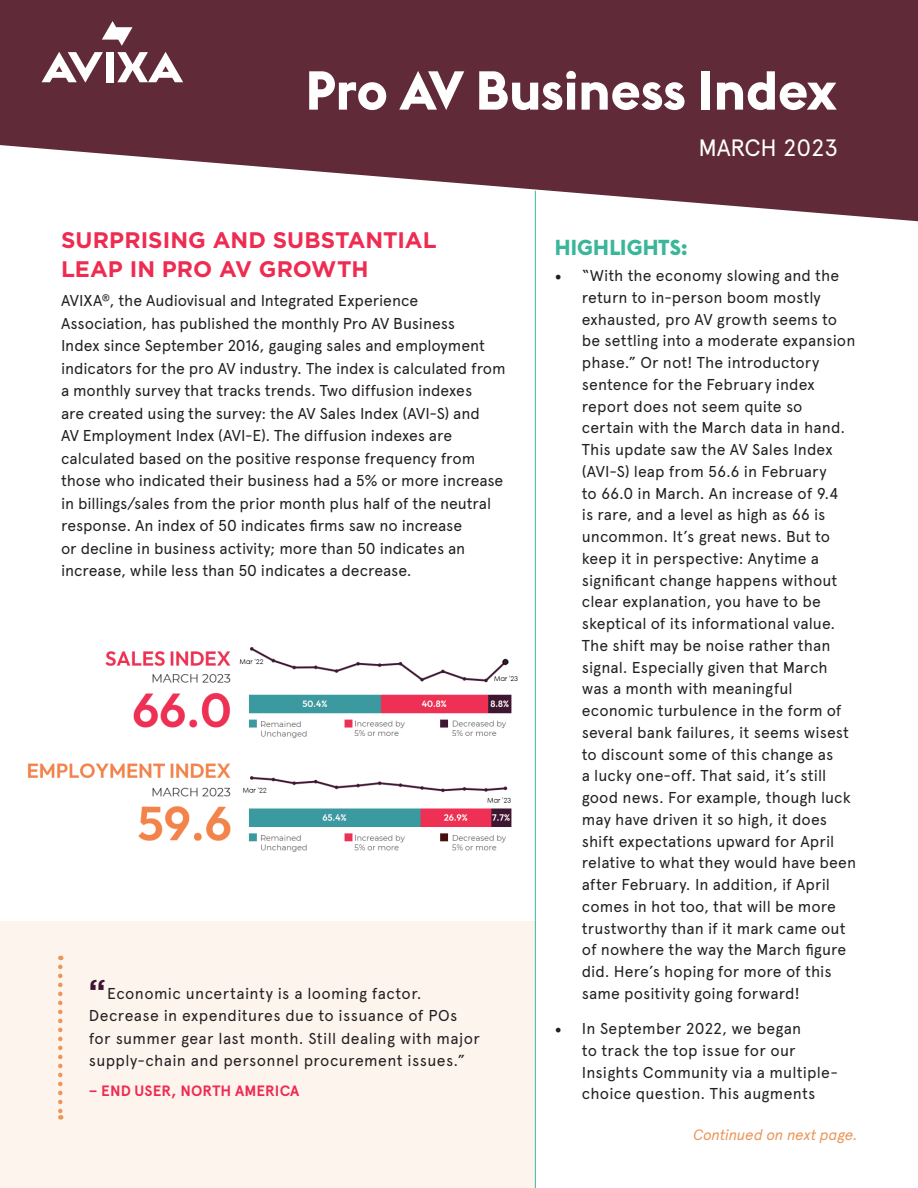
<style>
.page{position:relative;width:918px;height:1188px;background:#fff}
.page>*{position:absolute;margin:0;border:0;box-sizing:border-box;transform-origin:0 0}
.t1{font:700 54px "Euclid Flex";color:#fff}
.t2{font:23.7px "Apercu Pro";letter-spacing:-.01em;color:#fff}
.t3{font:700 22.5px/28.5px "Gotham";color:#ee2c52}
.t4{font:700 21.45px "Euclid Flex";letter-spacing:.005em;color:#3ab699}
.t5{font:15.75px/21.8px "Apercu Pro";color:#231f20}
.t6{font:15.75px/22.5px "Apercu Pro";letter-spacing:.025em;color:#231f20}
.t7{font:700 15px "Apercu Pro";letter-spacing:.005em;color:#ee2c52}
.t8{font:italic 15px "Apercu";letter-spacing:-.01em;color:#ec965a}
.s1{font-family:"Gotham";font-weight:700;font-size:31.5px;color:#3e1632}
.s2{font-family:"Minion Pro";font-size:18px}
</style>
<div class="page">
<svg style="left:0;top:0;width:918px;height:222px;fill:#602a38"></svg>
<svg style="left:42px;top:52px;width:61px;height:31px"></svg>
<div style="left:106px;top:52px;width:8px;height:30px;background:#fff"></div>
<svg style="left:117px;top:52px;width:66px;height:30px"></svg>
<svg style="left:102px;top:21px;width:31px;height:25px"></svg>
<img style="left:27px;top:647px;width:491px;height:205px">
<div style="left:0;top:921px;width:536px;height:267px;background:#fdf4ee"></div>
<hr style="left:535px;top:191px;width:1px;height:997px;background:#3ab699">
<svg style="left:58px;top:967px;width:5px;height:153px"></svg>
<h1 class="t1" style="left:306px;top:59px;width:533px">Pro AV Business Index</h1>
<h2 class="t2" style="left:698px;top:130px;width:141px">MARCH 2023</h2>
<h3 class="t3" style="left:61px;top:226px;width:377px">SURPRISING AND SUBSTANTIAL<br>LEAP IN PRO AV GROWTH</h3>
<p class="t5" style="left:61px;top:288px;width:446px;line-height:22.5px">AVIXA<sup>®</sup>, the Audiovisual and Integrated Experience Association, has published the monthly Pro AV Business<br>Index since September 2016, gauging sales and employment indicators for the pro AV industry. The index is calculated from a monthly survey that tracks trends. Two diffusion indexes<br>are created using the survey: the AV Sales Index (AVI-S) and<br>AV Employment Index (AVI-E). The diffusion indexes are calculated based on the positive response frequency from those who indicated their business had a 5% or more increase in billings/sales from the prior month plus half of the neutral response. An index of 50 indicates firms saw no increase<br>or decline in business activity; more than 50 indicates an increase, while less than 50 indicates a decrease.</p>
<p class="t6" style="left:89px;top:981px;width:393px"><span class="s1">“</span>Economic uncertainty is a looming factor.<br>Decrease in expenditures due to issuance of POs for summer gear last month. Still dealing with major supply-chain and personnel procurement issues.”</p>
<p class="t7" style="left:89px;top:1079px;width:212px">– END USER, NORTH AMERICA</p>
<h3 class="t4" style="left:555px;top:235px;width:135px">HIGHLIGHTS:</h3>
<p class="t5" style="left:582px;top:263px;width:276px;text-indent:-27px"><span class="s2">•</span> “With the economy slowing and the return to in-person boom mostly exhausted, pro AV growth seems to be settling into a moderate expansion phase.” Or not! The introductory sentence for the February index report does not seem quite so certain with the March data in hand.<br>This update saw the AV Sales Index (AVI-S) leap from 56.6 in February<br>to 66.0 in March. An increase of 9.4<br>is rare, and a level as high as 66 is uncommon. It’s great news. But to keep it in perspective: Anytime a significant change happens without clear explanation, you have to be skeptical of its informational value.<br>The shift may be noise rather than signal. Especially given that March was a month with meaningful economic turbulence in the form of several bank failures, it seems wisest to discount some of this change as<br>a lucky one-off. That said, it’s still good news. For example, though luck may have driven it so high, it does shift expectations upward for April relative to what they would have been after February. In addition, if April comes in hot too, that will be more trustworthy than if it mark came out of nowhere the way the March figure did. Here’s hoping for more of this same positivity going forward!</p>
<p class="t5" style="left:582px;top:1016px;width:258px;text-indent:-27px"><span class="s2">•</span> In September 2022, we began<br>to track the top issue for our<br>Insights Community via a multiple&shy;choice question. This augments</p>
<p class="t8" style="left:693px;top:1125px;width:166px">Continued on next page.</p>
</div>
